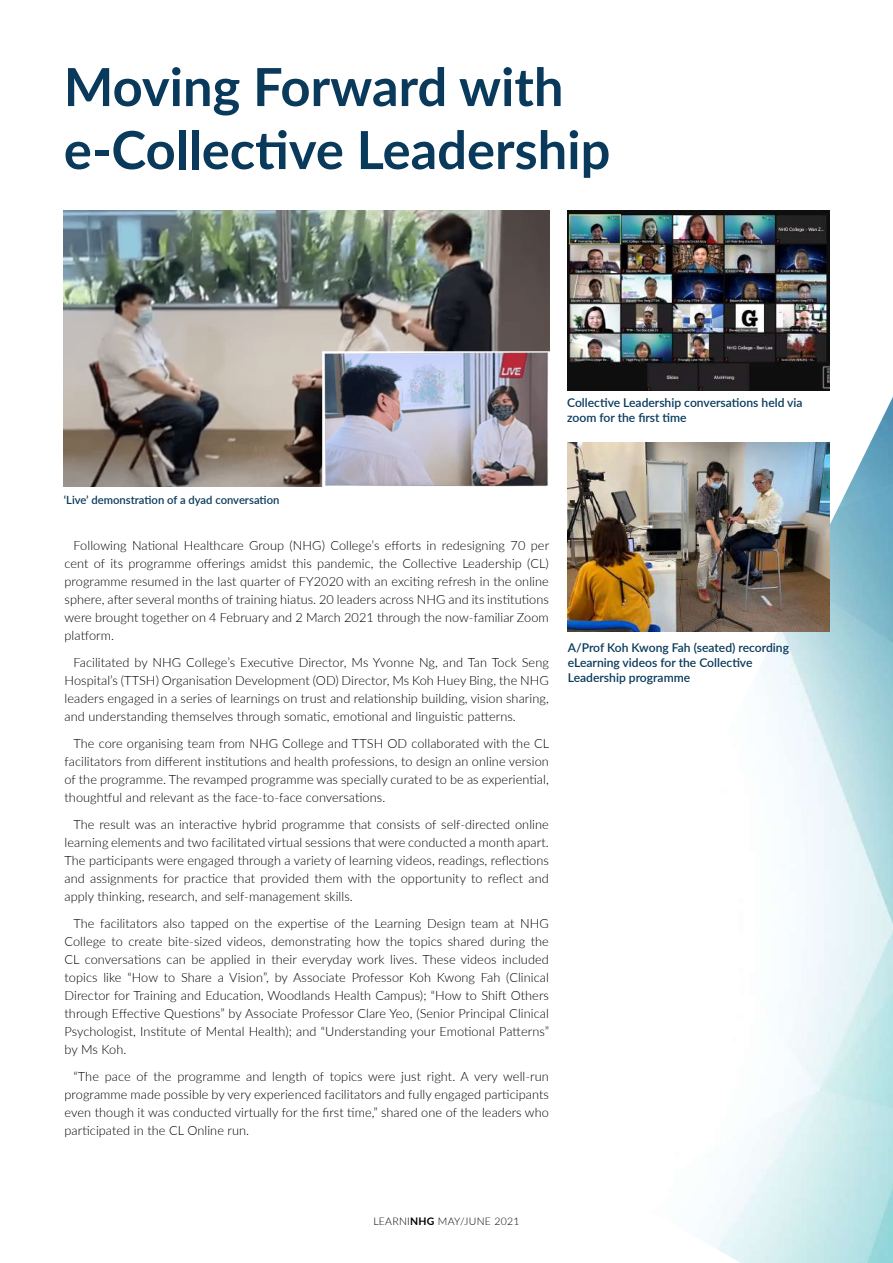
<style>
.page{position:relative;width:893px;height:1263px;background:#fff}
.page>*{position:absolute;margin:0;border:0;box-sizing:border-box;transform-origin:0 0}
.t1{font:700 52.5px/63px "Lato";color:#093a5b}
.t2{font:300 12.75px/18px "Lato";letter-spacing:.005em;color:#000;text-align:justify}
.t3{font:600 12.15px/15.3px "Lato";color:#093a5b}
.t4{font:600 11.25px "Lato";color:#093a5b}
.t5{font:300 10.5px "Lato";letter-spacing:.025em;color:#000}
.s1{font-weight:700}
</style>
<div class="page">
<img style="left:567px;top:397px;width:326px;height:866px">
<img style="left:64px;top:210px;width:485px;height:276px">
<img style="left:567px;top:210px;width:262px;height:181px">
<img style="left:568px;top:443px;width:261px;height:188px">
<h1 class="t1" style="left:64px;top:53px;width:548px">Moving Forward with e-Collective Leadership</h1>
<p class="t3" style="left:567px;top:394px;width:237px">Collective Leadership conversations held via zoom for the first time</p>
<p class="t4" style="left:64px;top:492px;width:217px">‘Live’ demonstration of a dyad conversation</p>
<p class="t2" style="left:65px;top:536px;width:486px;text-indent:9px">Following National Healthcare Group (NHG) College’s efforts in redesigning 70 per cent of its programme offerings amidst this pandemic, the Collective Leadership (CL) programme resumed in the last quarter of FY2020 with an exciting refresh in the online sphere, after several months of training hiatus. 20 leaders across NHG and its institutions were brought together on 4 February and 2 March 2021 through the now-familiar Zoom platform.</p>
<p class="t2" style="left:65px;top:653px;width:486px;text-indent:9px">Facilitated by NHG College’s Executive Director, Ms Yvonne Ng, and Tan Tock Seng Hospital’s (TTSH) Organisation Development (OD) Director, Ms Koh Huey Bing, the NHG leaders engaged in a series of learnings on trust and relationship building, vision sharing, and understanding themselves through somatic, emotional and linguistic patterns.</p>
<p class="t2" style="left:65px;top:734px;width:486px;text-indent:9px">The core organising team from NHG College and TTSH OD collaborated with the CL facilitators from different institutions and health professions, to design an online version of the programme. The revamped programme was specially curated to be as experiential, thoughtful and relevant as the face-to-face conversations.</p>
<p class="t2" style="left:65px;top:815px;width:486px;text-indent:9px">The result was an interactive hybrid programme that consists of self-directed online learning elements and two facilitated virtual sessions that were conducted a month apart.<br>The participants were engaged through a variety of learning videos, readings, reflections and assignments for practice that provided them with the opportunity to reflect and apply thinking, research, and self-management skills.</p>
<p class="t2" style="left:65px;top:914px;width:486px;text-indent:9px">The facilitators also tapped on the expertise of the Learning Design team at NHG College to create bite-sized videos, demonstrating how the topics shared during the CL conversations can be applied in their everyday work lives. These videos included topics like “How to Share a Vision”, by Associate Professor Koh Kwong Fah (Clinical Director for Training and Education, Woodlands Health Campus); “How to Shift Others through Effective Questions” by Associate Professor Clare Yeo, (Senior Principal Clinical Psychologist, Institute of Mental Health); and “Understanding your Emotional Patterns” by Ms Koh.</p>
<p class="t2" style="left:65px;top:1067px;width:486px;text-indent:9px">“The pace of the programme and length of topics were just right. A very well-run programme made possible by very experienced facilitators and fully engaged participants even though it was conducted virtually for the first time,” shared one of the leaders who participated in the CL Online run.</p>
<p class="t3" style="left:568px;top:639px;width:223px">A/Prof Koh Kwong Fah (seated) recording eLearning videos for the Collective<br>Leadership programme</p>
<p class="t5" style="left:373px;top:1214px;width:148px">LEARNI<span class="s1">NHG</span> MAY/JUNE 2021</p>
</div>
